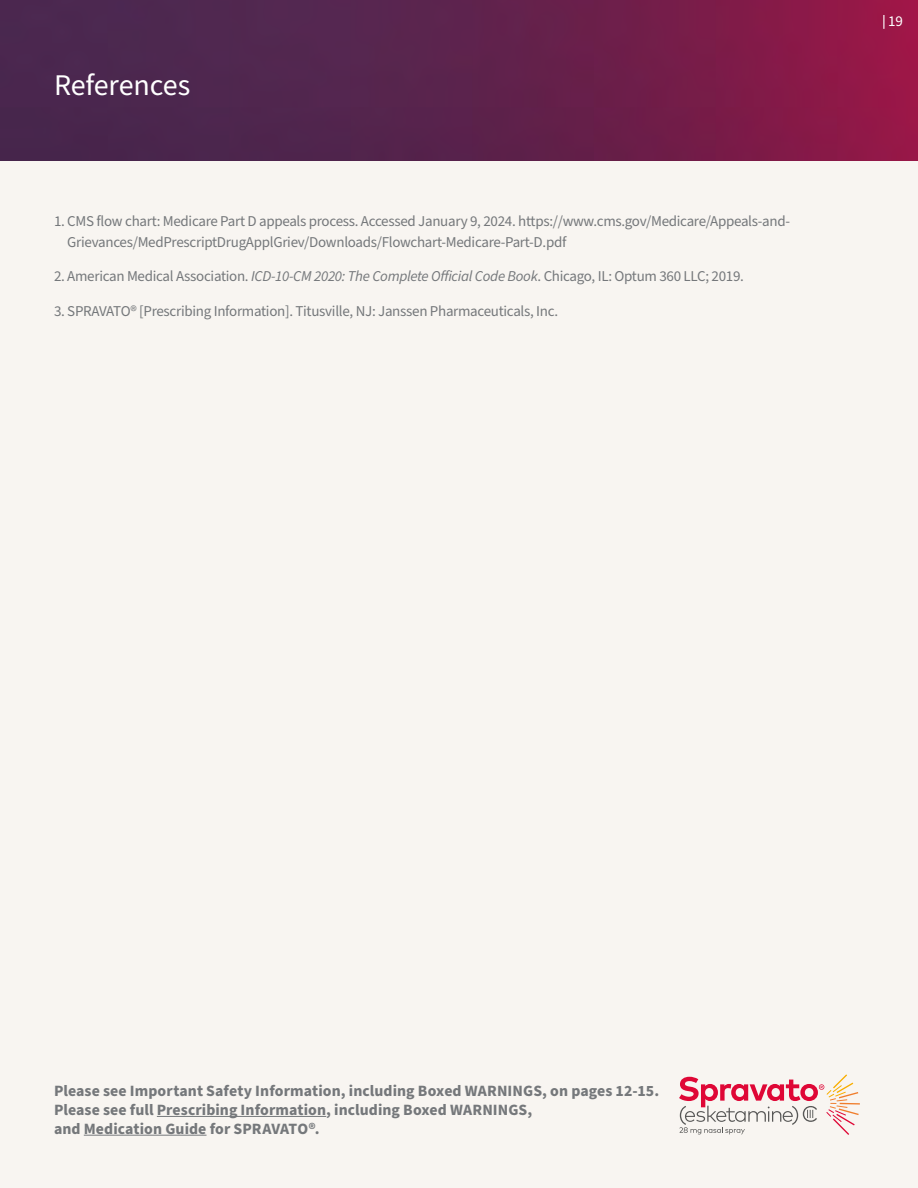
<style>
.page{position:relative;width:918px;height:1188px;background:#fff}
.page>*{position:absolute;margin:0;border:0;box-sizing:border-box;transform-origin:0 0}
.t1{font:30px "Source Sans Pro";letter-spacing:-.005em;color:#fff}
.t2{font:700 15.75px/18.8px "Source Sans Pro";letter-spacing:.005em;color:#75787b}
.t3{font:15px/21px "Source Sans Pro";letter-spacing:-.02em;color:#75787b}
.t4{font:15px "Source Sans Pro";color:#fff}
.s1{font-style:italic}
</style>
<div class="page">
<div style="left:0;top:135px;width:918px;height:1053px;background:#f8f5f1"></div>
<hr style="left:157px;top:1116px;width:169px;height:1px;background:#75787b">
<hr style="left:84px;top:1135px;width:123px;height:1px;background:#75787b">
<svg style="left:679px;top:1074px;width:181px;height:61px"></svg>
<img style="left:0;top:0;width:918px;height:161px">
<svg style="left:883px;top:15px;width:1px;height:14px"></svg>
<h1 class="t1" style="left:54px;top:64px;width:138px">References</h1>
<p class="t3" style="left:67px;top:211px;width:724px;text-indent:-13px">1. CMS flow chart: Medicare Part D appeals process. Accessed January 9, 2024. https://www.cms.gov/Medicare/Appeals-and-<br>Grievances/MedPrescriptDrugApplGriev/Downloads/Flowchart-Medicare-Part-D.pdf</p>
<p class="t3" style="left:54px;top:266px;width:692px">2. American Medical Association. <span class="s1">ICD-10-CM 2020: The Complete Official Code Book</span>. Chicago, IL: Optum 360 LLC; 2019.</p>
<p class="t3" style="left:54px;top:301px;width:506px">3. SPRAVATO® [Prescribing Information]. Titusville, NJ: Janssen Pharmaceuticals, Inc.</p>
<p class="t4" style="left:888px;top:11px;width:16px">19</p>
<p class="t2" style="left:54px;top:1082px;width:607px">Please see Important Safety Information, including Boxed WARNINGS, on pages 12-15.</p>
<p class="t2" style="left:54px;top:1101px;width:480px">Please see full Prescribing Information, including Boxed WARNINGS, and Medication Guide for SPRAVATO®.</p>
</div>
